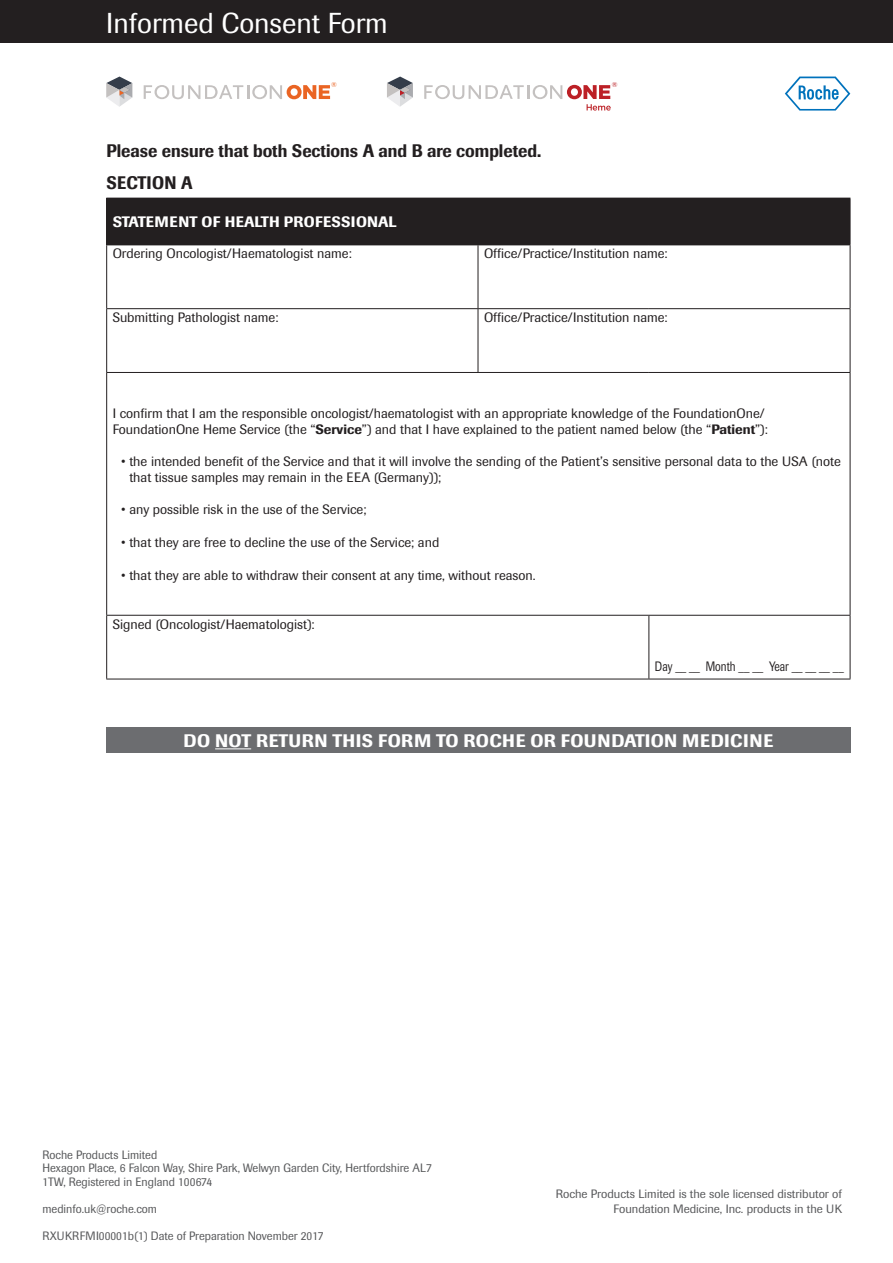
<style>
.page{position:relative;width:893px;height:1263px;background:#fff}
.page>*{position:absolute;margin:0;border:0;box-sizing:border-box;transform-origin:0 0}
.t1{font:28.5px "Imago";color:#fff}
.t2{font:500 18px "Imago";color:#231f20;scale:.92 1}
.t3{font:500 18px "Imago";letter-spacing:.02em;color:#fff}
.t4{font:500 18px "Imago";letter-spacing:.02em;color:#231f20;scale:.92 1}
.t5{font:500 15px "Imago";letter-spacing:.02em;color:#fff}
.t6{font:13.5px/15.6px "Imago";color:#231f20}
.t7{font:13.5px "Imago";color:#231f20;scale:.8 1}
.b3_Address{font:12px/13.5px "Imago";color:#57585a;scale:.96 1}
.b3_Address-2{font:12px/14.4px "Imago";color:#57585a;text-align:right}
.t8{font:7.05px "Imago";color:#ea6423}
.t9{font:7.05px "Imago";color:#bc2026}
.s1{font-weight:500}
.s2{font-style:inherit}
</style>
<div class="page">
<svg style="left:785px;top:77px;width:65px;height:34px"></svg>
<div style="left:0;top:0;width:893px;height:43px;background:#231f20"></div>
<div style="left:107px;top:198px;width:743px;height:47px;background:#231f20"></div>
<hr style="left:106px;top:198px;width:1px;height:46px;background:#231f20">
<hr style="left:850px;top:198px;width:1px;height:46px;background:#231f20">
<hr style="left:106px;top:244px;width:372px;height:1px;background:#231f20">
<hr style="left:106px;top:245px;width:1px;height:63px;background:#231f20">
<hr style="left:478px;top:245px;width:1px;height:63px;background:#231f20">
<hr style="left:850px;top:245px;width:1px;height:63px;background:#231f20">
<hr style="left:106px;top:308px;width:372px;height:1px;background:#231f20">
<hr style="left:106px;top:309px;width:1px;height:63px;background:#231f20">
<hr style="left:478px;top:308px;width:171px;height:1px;background:#231f20">
<hr style="left:478px;top:309px;width:1px;height:63px;background:#231f20">
<hr style="left:649px;top:308px;width:201px;height:1px;background:#231f20">
<hr style="left:850px;top:309px;width:1px;height:63px;background:#231f20">
<hr style="left:106px;top:372px;width:372px;height:1px;background:#231f20">
<hr style="left:106px;top:373px;width:1px;height:242px;background:#231f20">
<hr style="left:478px;top:372px;width:171px;height:1px;background:#231f20">
<hr style="left:649px;top:372px;width:201px;height:1px;background:#231f20">
<hr style="left:850px;top:373px;width:1px;height:242px;background:#231f20">
<hr style="left:850px;top:616px;width:1px;height:63px;background:#231f20">
<hr style="left:649px;top:615px;width:201px;height:1px;background:#231f20">
<hr style="left:649px;top:679px;width:201px;height:1px;background:#231f20">
<hr style="left:106px;top:615px;width:372px;height:1px;background:#231f20">
<hr style="left:106px;top:616px;width:1px;height:63px;background:#231f20">
<hr style="left:478px;top:615px;width:171px;height:1px;background:#231f20">
<hr style="left:648px;top:616px;width:1px;height:63px;background:#231f20">
<hr style="left:106px;top:679px;width:372px;height:1px;background:#231f20">
<hr style="left:478px;top:679px;width:171px;height:1px;background:#231f20">
<div style="left:106px;top:727px;width:744px;height:26px;background:#6c6d70"></div>
<hr style="left:215px;top:748px;width:36px;height:1px;background:#fff">
<hr style="left:527px;top:85px;width:3px;height:14px;background:#c4c1c0">
<svg style="left:424px;top:85px;width:100px;height:14px"></svg>
<svg style="left:387px;top:77px;width:26px;height:30px"></svg>
<svg style="left:533px;top:85px;width:78px;height:26px"></svg>
<svg style="left:106px;top:77px;width:26px;height:30px"></svg>
<svg style="left:144px;top:85px;width:186px;height:14px"></svg>
<p class="t1" style="left:106px;top:6px;width:283px">Informed Consent Form</p>
<p class="t8" style="left:331px;top:81px;width:7px">®</p>
<p class="t9" style="left:612px;top:81px;width:7px">®</p>
<p class="t2" style="left:106px;top:140px;width:474px">Please ensure that both Sections A and B are completed.</p>
<p class="t4" style="left:106px;top:171px;width:95px">SECTION A</p>
<p class="t5" style="left:113px;top:213px;width:285px">STATEMENT OF HEALTH PROFESSIONAL</p>
<p class="t6" style="left:113px;top:246px;width:241px">Ordering Oncologist/Haematologist name:</p>
<p class="t6" style="left:484px;top:246px;width:185px">Office/Practice/Institution name:</p>
<p class="t6" style="left:113px;top:310px;width:167px">Submitting Pathologist name:</p>
<p class="t6" style="left:484px;top:310px;width:185px">Office/Practice/Institution name:</p>
<p class="t6" style="left:113px;top:406px;width:657px">I confirm that I am the responsible oncologist/haematologist with an appropriate knowledge of the FoundationOne/<br>FoundationOne Heme Service (the “<span class="s1">Service</span>”) and that I have explained to the patient named below (the “<span class="s1">Patient</span>”):</p>
<p class="t6" style="left:129px;top:454px;width:713px;text-indent:-8px">• the intended benefit of the Service and that it will involve the sending of the Patient’s sensitive personal data to the USA (note that tissue samples <span class="s2">may</span> remain in the EEA (Germany));</p>
<p class="t6" style="left:121px;top:502px;width:247px">• any possible risk in the use of the Service;</p>
<p class="t6" style="left:121px;top:535px;width:320px">• that they are free to decline the use of the Service; and</p>
<p class="t6" style="left:121px;top:567px;width:416px">• that they are able to withdraw their consent at any time, without reason.</p>
<p class="t6" style="left:113px;top:616px;width:203px">Signed (Oncologist/Haematologist):</p>
<p class="t7" style="left:655px;top:658px;width:238px">Day __ __ Month __ __ Year __ __ __ __</p>
<p class="t3" style="left:184px;top:730px;width:591px">DO NOT RETURN THIS FORM TO ROCHE OR FOUNDATION MEDICINE</p>
<p class="b3_Address" style="left:43px;top:1148px;width:121px">Roche Products Limited</p>
<p class="b3_Address" style="left:43px;top:1161px;width:407px">Hexagon Place, 6 Falcon Way, Shire Park, Welwyn Garden City, Hertfordshire AL7<br>1TW, Registered in England 100674</p>
<p class="b3_Address" style="left:43px;top:1202px;width:121px">medinfo.uk@roche.com</p>
<p class="b3_Address" style="left:43px;top:1229px;width:294px">RXUKRFMI00001b(1) Date of Preparation November 2017</p>
<p class="b3_Address-2" style="left:556px;top:1187px;width:288px">Roche Products Limited is the sole licensed distributor of<br>Foundation Medicine, Inc. products in the UK</p>
</div>
